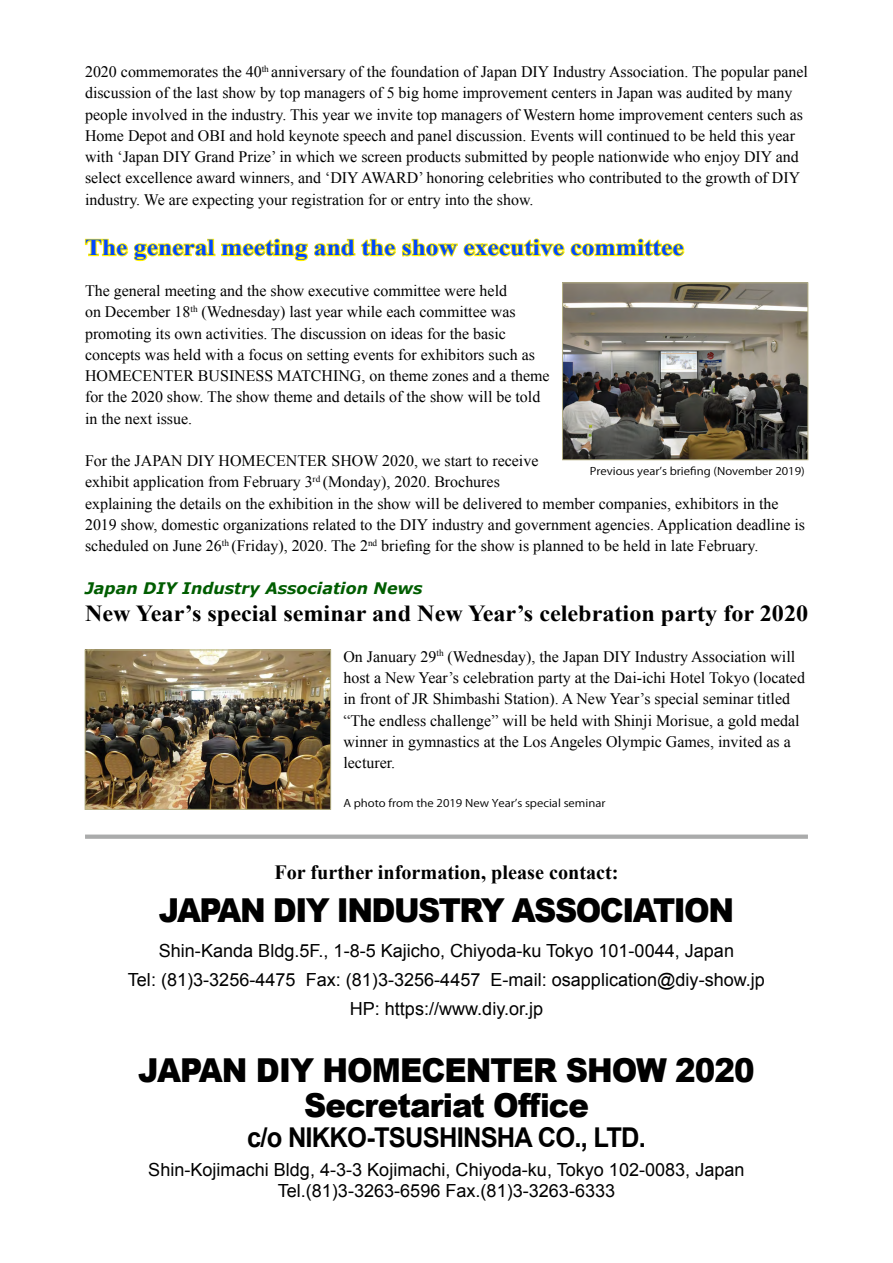
<style>
.page{position:relative;width:893px;height:1263px;background:#fff}
.page>*{position:absolute;margin:0;border:0;box-sizing:border-box;transform-origin:0 0}
.t1{font:900 33px/35.1px "Arial";letter-spacing:-.03em;color:#000;text-align:center;scale:.93 1}
.t2{font:900 33px "Arial";letter-spacing:-.05em;color:#000;scale:.93 1}
.t3{font:700 27.3px "Arial";letter-spacing:-.03em;color:#000;scale:.93 1}
.t4{font:700 22.95px "Times New Roman";color:#000;scale:1.06 1}
.t5{font:700 22.95px "Times New Roman";color:#0047ff;scale:1.11 1}
.t6{font:700 20.25px "Times New Roman";color:#000}
.t7{font:18px/28.7px "Arial";color:#000;text-align:center}
.t8{font:15.9px/21.3px "Times New Roman";color:#000}
.t9{font:italic 700 15.9px "Verdana";color:#005d00}
.t10{font:10.5px "Koz Go Pr 6 N";color:#000;scale:1.11 1}
</style>
<div class="page">
<div style="left:85px;top:834px;width:723px;height:5px;background:#aaabab"></div>
<svg style="left:84px;top:238px;width:601px;height:24px"></svg>
<img style="left:564px;top:285px;width:242px;height:173px">
<div style="left:562px;top:283px;width:246px;height:177px;border:1px solid #b6b186"></div>
<img style="left:87px;top:652px;width:242px;height:155px">
<div style="left:85px;top:650px;width:246px;height:159px;border:1px solid #b6b186"></div>
<p class="t8" style="left:85px;top:61px;width:724px">2020 commemorates the 40<sup>th</sup> anniversary of the foundation of Japan DIY Industry Association. The popular panel discussion of the last show by top managers of 5 big home improvement centers in Japan was audited by many people involved in the industry. This year we invite top managers of Western home improvement centers such as Home Depot and OBI and hold keynote speech and panel discussion. Events will continued to be held this year with ‘Japan DIY Grand Prize’ in which we screen products submitted by people nationwide who enjoy DIY and select excellence award winners, and ‘DIY AWARD’ honoring celebrities who contributed to the growth of DIY industry. We are expecting your registration for or entry into the show.</p>
<h3 class="t5" style="left:85px;top:232px;width:541px">The general meeting and the show executive committee</h3>
<p class="t8" style="left:85px;top:280px;width:466px">The general meeting and the show executive committee were held<br>on December 18<sup>th</sup> (Wednesday) last year while each committee was promoting its own activities. The discussion on ideas for the basic concepts was held with a focus on setting events for exhibitors such as HOMECENTER BUSINESS MATCHING, on theme zones and a theme for the 2020 show. The show theme and details of the show will be told in the next issue.</p>
<p class="t8" style="left:85px;top:450px;width:721px">For the JAPAN DIY HOMECENTER SHOW 2020, we start to receive<br>exhibit application from February 3<sup>rd</sup> (Monday), 2020. Brochures<br>explaining the details on the exhibition in the show will be delivered to member companies, exhibitors in the 2019 show, domestic organizations related to the DIY industry and government agencies. Application deadline is scheduled on June 26<sup>th</sup> (Friday), 2020. The 2<sup>nd</sup> briefing for the show is planned to be held in late February.</p>
<p class="t9" style="left:85px;top:577px;width:339px">Japan DIY Industry Association News</p>
<h3 class="t4" style="left:85px;top:597px;width:684px">New Year’s special seminar and New Year’s celebration party for 2020</h3>
<p class="t8" style="left:343px;top:645px;width:463px">On January 29<sup>th</sup> (Wednesday), the Japan DIY Industry Association will host a New Year’s celebration party at the Dai-ichi Hotel Tokyo (located in front of JR Shimbashi Station). A New Year’s special seminar titled “The endless challenge” will be held with Shinji Morisue, a gold medal winner in gymnastics at the Los Angeles Olympic Games, invited as a lecturer.</p>
<p class="t10" style="left:590px;top:465px;width:195px">Previous year’s briefing (November 2019)</p>
<p class="t10" style="left:343px;top:797px;width:238px">A photo from the 2019 New Year’s special seminar</p>
<p class="t6" style="left:274px;top:858px;width:346px">For further information, please contact:</p>
<h1 class="t2" style="left:159px;top:886px;width:620px">JAPAN DIY INDUSTRY ASSOCIATION</h1>
<p class="t7" style="left:128px;top:937px;width:639px">Shin-Kanda Bldg.5F., 1-8-5 Kajicho, Chiyoda-ku Tokyo 101-0044, Japan<br>Tel: (81)3-3256-4475 Fax: (81)3-3256-4457 E-mail: osapplication@diy-show.jp<br>HP: https://www.diy.or.jp</p>
<h1 class="t1" style="left:138px;top:1051px;width:664px">JAPAN DIY HOMECENTER SHOW 2020<br>Secretariat Office</h1>
<h2 class="t3" style="left:247px;top:1119px;width:430px">c/o NIKKO-TSUSHINSHA CO., LTD.</h2>
<p class="t7" style="left:148px;top:1159px;width:598px;line-height:21.8px">Shin-Kojimachi Bldg, 4-3-3 Kojimachi, Chiyoda-ku, Tokyo 102-0083, Japan<br>Tel.(81)3-3263-6596 Fax.(81)3-3263-6333</p>
</div>
